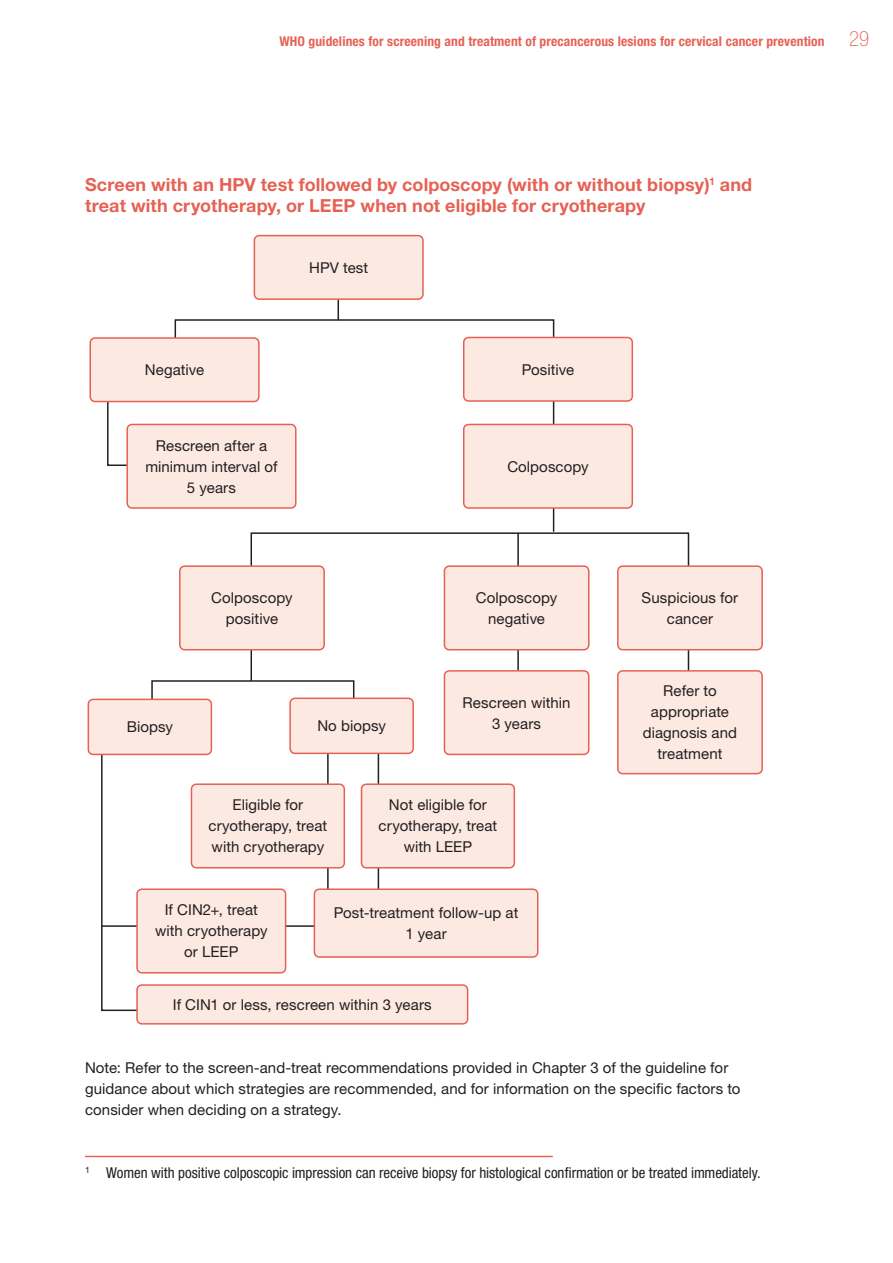
<style>
.page{position:relative;width:893px;height:1263px;background:#fff}
.page>*{position:absolute;margin:0;border:0;box-sizing:border-box;transform-origin:0 0}
.t1{font:700 18px/21px "Helvetica Neue LT Std";letter-spacing:.005em;color:#e66154}
.t2{font:15px/21px "Helvetica Neue LT Std";letter-spacing:.005em;color:#231f20;text-align:center}
.t3{font:condensed 15px "Helvetica Neue LT Std";letter-spacing:-.005em;color:#231f20}
.t4{font:700 condensed 13.5px "Helvetica Neue LT Std";letter-spacing:.01em;color:#e66154}
.s1{font-weight:100;font-size:21px}
</style>
<div class="page">
<hr style="left:85px;top:1156px;width:468px;height:1px;background:#e66154">
<svg style="left:100px;top:755px;width:51px;height:257px"></svg>
<hr style="left:378px;top:748px;width:1px;height:149px;background:#231f20">
<hr style="left:327px;top:748px;width:2px;height:149px;background:#231f20">
<hr style="left:102px;top:925px;width:224px;height:2px;background:#231f20">
<div style="left:151px;top:680px;width:203px;height:33px;border:2px solid #231f20"></div>
<svg style="left:338px;top:300px;width:1px;height:18px"></svg>
<svg style="left:174px;top:318px;width:381px;height:214px"></svg>
<svg style="left:106px;top:402px;width:42px;height:64px"></svg>
<div style="left:90px;top:338px;width:169px;height:63px;background:#fce9e2;border-radius:5px"></div>
<div style="left:89px;top:337px;width:171px;height:65px;border:2px solid #e66154;border-radius:5px"></div>
<div style="left:127px;top:424px;width:169px;height:84px;background:#fce9e2;border-radius:5px"></div>
<div style="left:126px;top:424px;width:171px;height:85px;border:2px solid #e66154;border-radius:5px"></div>
<div style="left:191px;top:784px;width:153px;height:84px;background:#fce9e2;border-radius:5px"></div>
<div style="left:191px;top:783px;width:154px;height:85px;border:2px solid #e66154;border-radius:5px"></div>
<div style="left:361px;top:784px;width:153px;height:84px;background:#fce9e2;border-radius:5px"></div>
<div style="left:361px;top:783px;width:154px;height:85px;border:2px solid #e66154;border-radius:5px"></div>
<div style="left:314px;top:889px;width:224px;height:68px;background:#fce9e2;border-radius:5px"></div>
<div style="left:314px;top:888px;width:224px;height:70px;border:2px solid #e66154;border-radius:5px"></div>
<div style="left:254px;top:236px;width:169px;height:63px;background:#fce9e2;border-radius:5px"></div>
<div style="left:254px;top:235px;width:170px;height:65px;border:2px solid #e66154;border-radius:5px"></div>
<div style="left:464px;top:337px;width:168px;height:64px;background:#fce9e2;border-radius:5px"></div>
<div style="left:463px;top:337px;width:170px;height:65px;border:2px solid #e66154;border-radius:5px"></div>
<div style="left:464px;top:424px;width:168px;height:84px;background:#fce9e2;border-radius:5px"></div>
<div style="left:463px;top:424px;width:170px;height:85px;border:2px solid #e66154;border-radius:5px"></div>
<svg style="left:250px;top:532px;width:440px;height:150px"></svg>
<div style="left:180px;top:566px;width:144px;height:84px;background:#fce9e2;border-radius:5px"></div>
<div style="left:179px;top:565px;width:146px;height:85px;border:2px solid #e66154;border-radius:5px"></div>
<hr style="left:517px;top:533px;width:2px;height:148px;background:#231f20">
<div style="left:444px;top:671px;width:145px;height:83px;background:#fce9e2;border-radius:5px"></div>
<div style="left:444px;top:670px;width:145px;height:85px;border:2px solid #e66154;border-radius:5px"></div>
<div style="left:444px;top:566px;width:145px;height:84px;background:#fce9e2;border-radius:5px"></div>
<div style="left:444px;top:565px;width:145px;height:85px;border:2px solid #e66154;border-radius:5px"></div>
<div style="left:618px;top:566px;width:144px;height:84px;background:#fce9e2;border-radius:5px"></div>
<div style="left:617px;top:565px;width:146px;height:85px;border:2px solid #e66154;border-radius:5px"></div>
<div style="left:618px;top:671px;width:144px;height:103px;background:#fce9e2;border-radius:5px"></div>
<div style="left:617px;top:670px;width:146px;height:104px;border:2px solid #e66154;border-radius:5px"></div>
<div style="left:88px;top:699px;width:123px;height:55px;background:#fce9e2;border-radius:5px"></div>
<div style="left:88px;top:699px;width:124px;height:56px;border:2px solid #e66154;border-radius:5px"></div>
<div style="left:290px;top:698px;width:123px;height:55px;background:#fce9e2;border-radius:5px"></div>
<div style="left:289px;top:697px;width:125px;height:57px;border:2px solid #e66154;border-radius:5px"></div>
<div style="left:137px;top:889px;width:149px;height:84px;background:#fce9e2;border-radius:5px"></div>
<div style="left:136px;top:888px;width:150px;height:85px;border:2px solid #e66154;border-radius:5px"></div>
<div style="left:137px;top:985px;width:331px;height:39px;background:#fce9e2;border-radius:5px"></div>
<div style="left:136px;top:984px;width:332px;height:40px;border:2px solid #e66154;border-radius:5px"></div>
<p class="t4" style="left:279px;top:33px;width:591px">WHO guidelines for screening and treatment of precancerous lesions for cervical cancer prevention <span class="s1">29</span></p>
<p class="t1" style="left:85px;top:174px;width:669px">Screen with an HPV test followed by colposcopy (with or without biopsy)<sup>1</sup> and treat with cryotherapy, or LEEP when not eligible for cryotherapy</p>
<p class="t2" style="left:309px;top:257px;width:61px">HPV test</p>
<p class="t2" style="left:145px;top:359px;width:61px">Negative</p>
<p class="t2" style="left:145px;top:435px;width:134px">Rescreen after a minimum interval of<br>5 years</p>
<p class="t2" style="left:211px;top:587px;width:83px">Colposcopy positive</p>
<p class="t2" style="left:127px;top:716px;width:48px">Biopsy</p>
<p class="t2" style="left:317px;top:715px;width:70px">No biopsy</p>
<p class="t2" style="left:522px;top:359px;width:54px">Positive</p>
<p class="t2" style="left:507px;top:456px;width:83px">Colposcopy</p>
<p class="t2" style="left:476px;top:587px;width:83px">Colposcopy negative</p>
<p class="t2" style="left:642px;top:587px;width:98px">Suspicious for cancer</p>
<p class="t2" style="left:463px;top:691px;width:109px">Rescreen within<br>3 years</p>
<p class="t2" style="left:643px;top:680px;width:96px">Refer to appropriate diagnosis and treatment</p>
<p class="t2" style="left:209px;top:794px;width:120px">Eligible for cryotherapy, treat with cryotherapy</p>
<p class="t2" style="left:379px;top:794px;width:120px">Not eligible for cryotherapy, treat with LEEP</p>
<p class="t2" style="left:155px;top:899px;width:114px">If CIN2+, treat with cryotherapy or LEEP</p>
<p class="t2" style="left:334px;top:902px;width:186px">Post-treatment follow-up at<br>1 year</p>
<p class="t2" style="left:173px;top:994px;width:260px">If CIN1 or less, rescreen within 3 years</p>
<p class="t2" style="left:85px;top:1057px;width:657px;text-align:left">Note: Refer to the screen-and-treat recommendations provided in Chapter 3 of the guideline for guidance about which strategies are recommended, and for information on the specific factors to consider when deciding on a strategy.</p>
<p class="t3" style="left:85px;top:1164px;width:677px"><sup>1</sup> Women with positive colposcopic impression can receive biopsy for histological confirmation or be treated immediately.</p>
</div>
